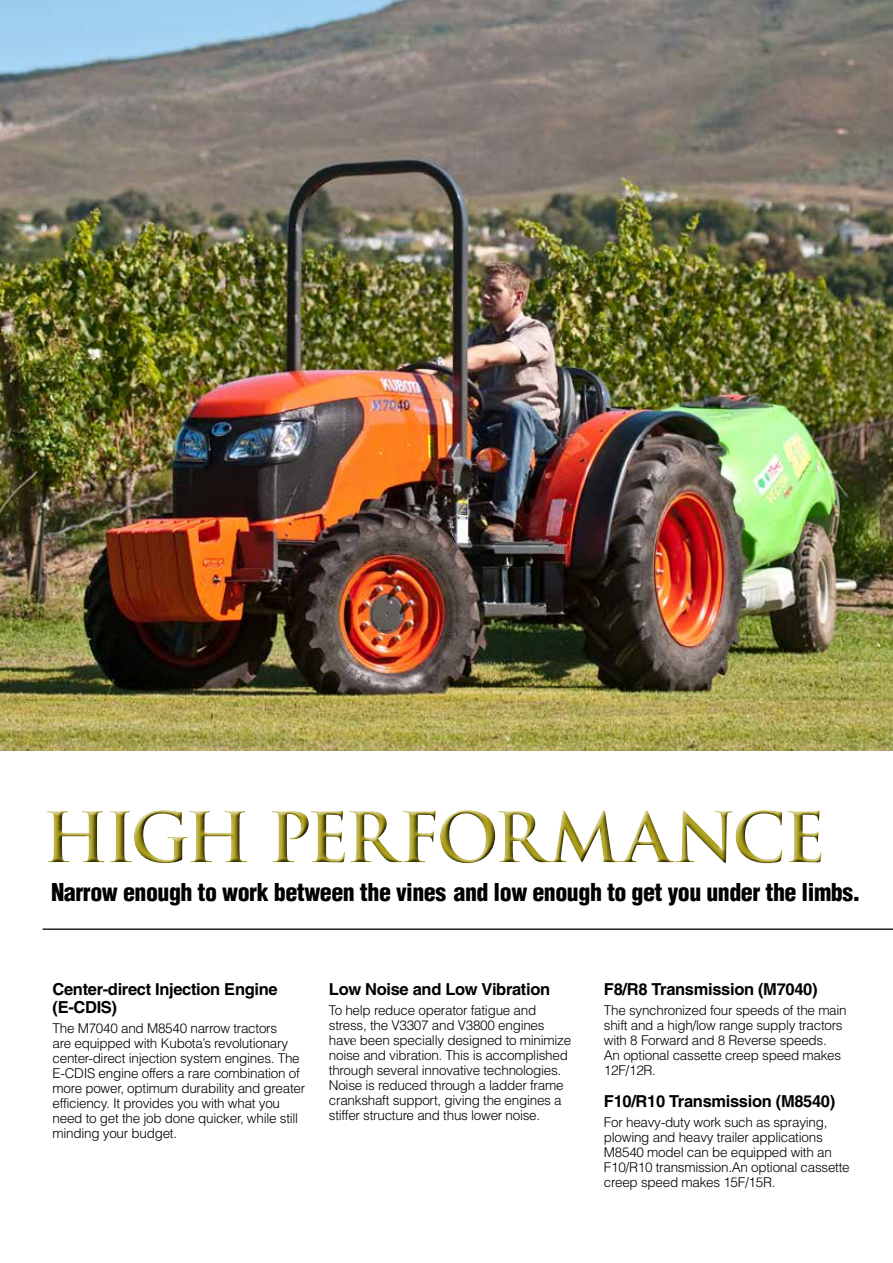
<style>
.page{position:relative;width:893px;height:1263px;background:#fff}
.page>*{position:absolute;margin:0;border:0;box-sizing:border-box;transform-origin:0 0}
.t1{font:700 67.5px "Trajan Pro";letter-spacing:-.06em;color:#ab9d1b}
.t2{font:900 condensed 24px "Helvetica";letter-spacing:-.02em;color:#000}
.t3{font:700 16.5px/18px "Helvetica";letter-spacing:-.02em;color:#000}
.t4{font:300 13.5px/15px "Helvetica";letter-spacing:-.02em;color:#000}
.s1{font-family:"Koz Min Pro";font-weight:400}
</style>
<div class="page">
<img style="left:0;top:0;width:893px;height:750px">
<div style="left:43px;top:808px;width:783px;height:60px;background:#000;opacity:.75"></div>
<hr style="left:43px;top:928px;width:850px;height:2px;background:#000">
<h1 class="t1" style="left:43px;top:795px;width:785px">High PERFORMANCE</h1>
<h2 class="t2" style="left:51px;top:877px;width:811px">Narrow enough to work between the vines and low enough to get you under the limbs.</h2>
<p class="t3" style="left:53px;top:979px;width:227px">Center-direct Injection Engine (E-CDIS)</p>
<p class="t4" style="left:53px;top:1020px;width:254px">The M7040 and M8540 narrow tractors<br>are equipped with Kubota’s revolutionary center-direct injection system engines. The E-CDIS engine offers a rare combination of more power, optimum durability and greater efficiency. It provides you with what you need to get the job done quicker, while still minding your budget.</p>
<p class="t3" style="left:329px;top:979px;width:223px">Low Noise and Low Vibration</p>
<p class="t4" style="left:329px;top:1002px;width:244px">To help reduce operator fatigue and stress, the V3307 and V3800 engines ha<span class="s1">ve</span> been specially designed to minimize noise and vibration. This is accomplished through several innovative technologies.<br>Noise is reduced through a ladder frame crankshaft support, giving the engines a stiffer structure and thus lower noise.</p>
<p class="t3" style="left:604px;top:979px;width:215px">F8/R8 Transmission (M7040)</p>
<p class="t4" style="left:604px;top:1002px;width:244px">The synchronized four speeds of the main shift and a high/low range supply tractors with 8 Forward and 8 Reverse speeds.<br>An optional cassette creep speed makes 12F/12R.</p>
<p class="t3" style="left:604px;top:1092px;width:233px">F10/R10 Transmission (M8540)</p>
<p class="t4" style="left:604px;top:1114px;width:247px">For heavy-duty work such as spraying, plowing and heavy trailer applications M8540 model can be equipped with an F10/R10 transmission.An optional cassette creep speed makes 15F/15R.</p>
</div>
